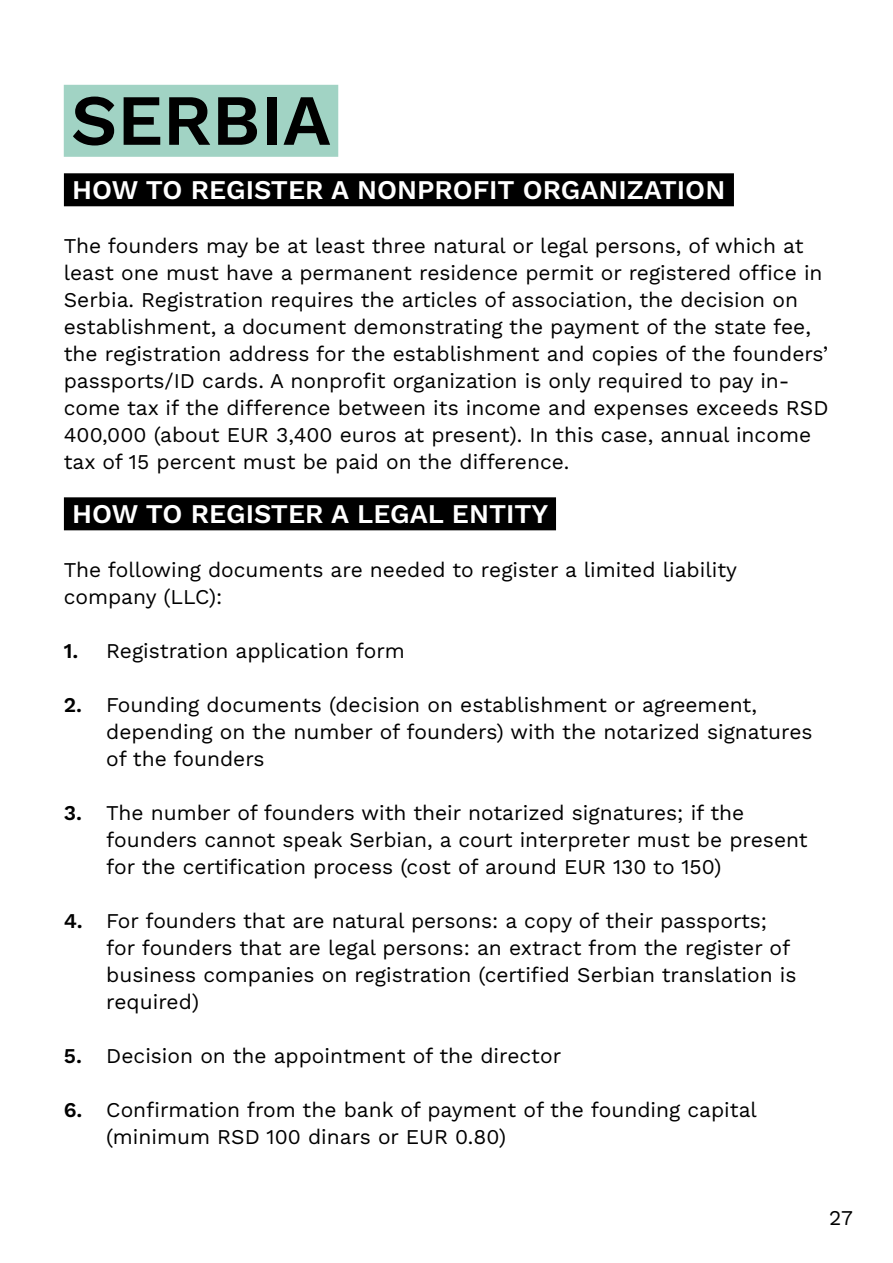
<style>
.page{position:relative;width:893px;height:1263px;background:#fff}
.page>*{position:absolute;margin:0;border:0;box-sizing:border-box;transform-origin:0 0}
.t1{font:600 72px "Work Sans";color:#000}
.t2{font:600 27px "Work Sans";color:#fff}
.t3{font:21px/27px "Work Sans";color:#000}
.s1{font-weight:600}
</style>
<div class="page">
<div style="left:64px;top:85px;width:274px;height:72px;background:#a1d3c4"></div>
<div style="left:64px;top:173px;width:670px;height:33px;background:#000"></div>
<div style="left:64px;top:497px;width:492px;height:33px;background:#000"></div>
<h1 class="t1" style="left:71px;top:66px;width:261px">SERBIA</h1>
<p class="t2" style="left:72px;top:169px;width:654px">HOW TO REGISTER A NONPROFIT ORGANIZATION</p>
<p class="t3" style="left:64px;top:231px;width:766px">The founders may be at least three natural or legal persons, of which at least one must have a permanent residence permit or registered office in Serbia. Registration requires the articles of association, the decision on establishment, a document demonstrating the payment of the state fee, the registration address for the establishment and copies of the founders’ passports/ID cards. A nonprofit organization is only required to pay in&shy;come tax if the difference between its income and expenses exceeds RSD 400,000 (about EUR 3,400 euros at present). In this case, annual income tax of 15 percent must be paid on the difference.</p>
<p class="t2" style="left:72px;top:493px;width:477px">HOW TO REGISTER A LEGAL ENTITY</p>
<p class="t3" style="left:64px;top:555px;width:675px">The following documents are needed to register a limited liability company (LLC):</p>
<p class="t3" style="left:64px;top:636px;width:343px"><span class="s1">1.</span> Registration application form</p>
<p class="t3" style="left:106px;top:690px;width:708px;text-indent:-43px"><span class="s1">2.</span> Founding documents (decision on establishment or agreement, depending on the number of founders) with the notarized signatures of the founders</p>
<p class="t3" style="left:106px;top:798px;width:703px;text-indent:-43px"><span class="s1">3.</span> The number of founders with their notarized signatures; if the founders cannot speak Serbian, a court interpreter must be present for the certification process (cost of around EUR 130 to 150)</p>
<p class="t3" style="left:106px;top:906px;width:692px;text-indent:-43px"><span class="s1">4.</span> For founders that are natural persons: a copy of their passports; for founders that are legal persons: an extract from the register of business companies on registration (certified Serbian translation is required)</p>
<p class="t3" style="left:64px;top:1041px;width:499px"><span class="s1">5.</span> Decision on the appointment of the director</p>
<p class="t3" style="left:106px;top:1095px;width:652px;text-indent:-43px"><span class="s1">6.</span> Confirmation from the bank of payment of the founding capital (minimum RSD 100 dinars or EUR 0.80)</p>
<p class="t3" style="left:829px;top:1203px;width:25px">27</p>
</div>
